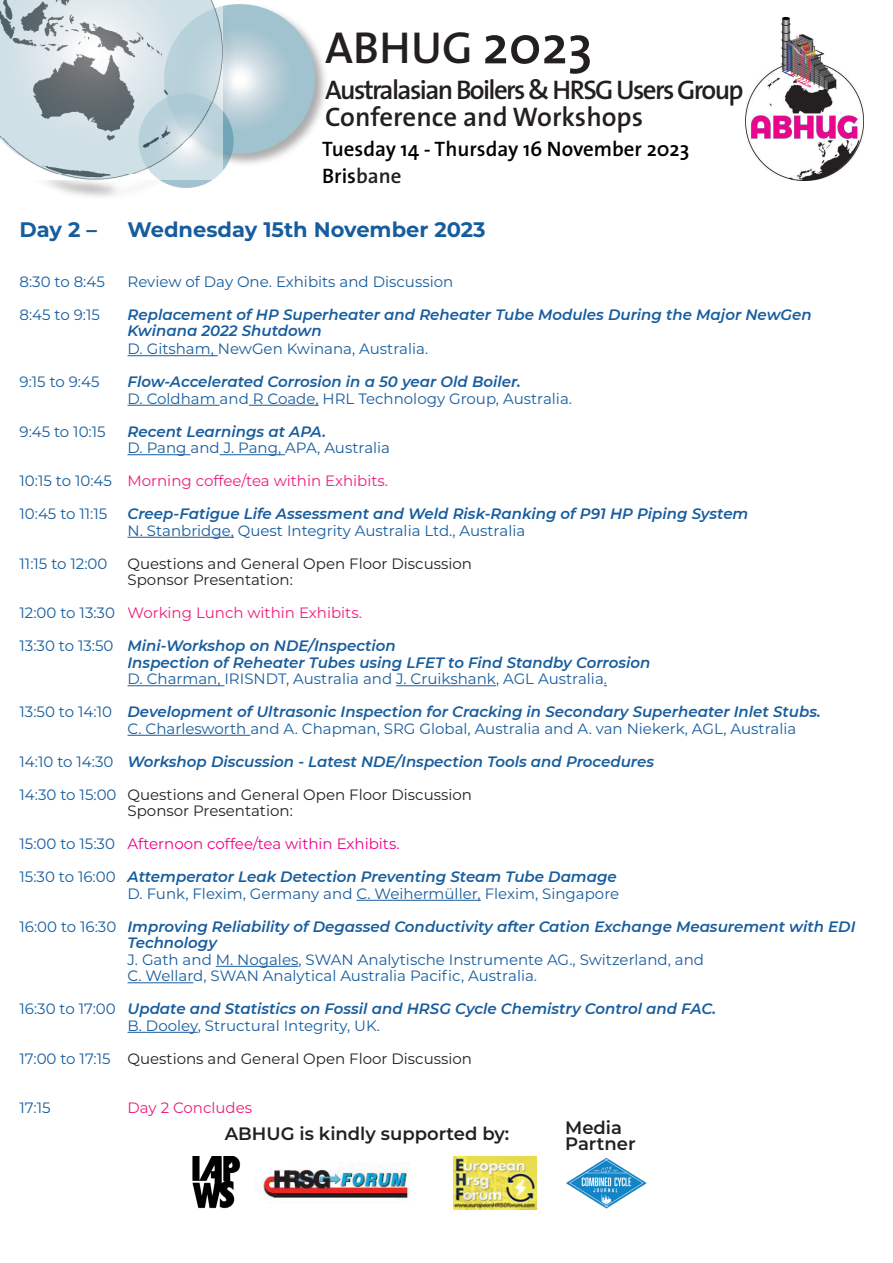
<style>
.page{position:relative;width:893px;height:1263px;background:#fff}
.page>*{position:absolute;margin:0;border:0;box-sizing:border-box;transform-origin:0 0}
.t1{font:600 45px "The Sans";letter-spacing:.005em;color:#231f20}
.t2{font:600 27px "The Sans";letter-spacing:-.06em;color:#231f20}
.t3{font:600 27px "The Sans";color:#231f20}
.t4{font:600 21px "The Sans";color:#000}
.Table_Symbol_MC3{font:700 21px "Montserrat";color:#175d9e}
._1_body{font:600 18px/16.2px "Montserrat";color:#231f20}
.Table_Symbol_MC3-2{font:italic 600 15px "Montserrat";color:#175d9e}
.Table_Symbol_MC3-3{font:15px "Montserrat";color:#175d9e}
.Table_Symbol_MC3-4{font:15px "Montserrat";color:#231f20}
.Table_Symbol_MC3-5{font:15px "Montserrat";color:#ee1e7b}
.Table_Symbol_MC3-6{font:15px "Montserrat";color:#ed028c}
.s1{font-size:54px}
.s2{color:#231f20}
.s3{color:#175d9e}
.s4{font-weight:400;font-style:normal}
</style>
<div class="page">
<div style="left:162px;top:2px;width:167px;height:166px;background:#231f20;opacity:.75"></div>
<svg style="left:164px;top:4px;width:151px;height:150px;background:#afcbd5"></svg>
<div style="left:0;top:0;width:236px;height:201px;background:#231f20;opacity:.75"></div>
<div style="left:0;top:0;width:232px;height:189px;background:#fff;opacity:.93"></div>
<img style="left:0;top:0;width:223px;height:180px">
<img style="left:745px;top:18px;width:119px;height:163px">
<hr style="left:128px;top:355px;width:90px;height:1px;background:#175d9e">
<hr style="left:128px;top:405px;width:92px;height:1px;background:#175d9e">
<hr style="left:249px;top:405px;width:70px;height:1px;background:#175d9e">
<hr style="left:128px;top:454px;width:63px;height:1px;background:#175d9e">
<hr style="left:220px;top:454px;width:65px;height:1px;background:#175d9e">
<hr style="left:128px;top:537px;width:106px;height:1px;background:#175d9e">
<hr style="left:128px;top:685px;width:96px;height:1px;background:#175d9e">
<hr style="left:396px;top:685px;width:100px;height:1px;background:#175d9e">
<hr style="left:128px;top:735px;width:122px;height:1px;background:#175d9e">
<hr style="left:356px;top:900px;width:125px;height:1px;background:#175d9e">
<hr style="left:216px;top:966px;width:82px;height:1px;background:#175d9e">
<hr style="left:128px;top:982px;width:65px;height:1px;background:#175d9e">
<hr style="left:128px;top:1032px;width:70px;height:1px;background:#175d9e">
<img style="left:192px;top:1157px;width:49px;height:52px">
<img style="left:257px;top:1163px;width:153px;height:41px">
<img style="left:453px;top:1157px;width:83px;height:53px">
<img style="left:566px;top:1157px;width:81px;height:52px">
<p class="t1" style="left:325px;top:11px;width:269px">ABHUG <span class="s1">2023</span></p>
<p class="t2" style="left:325px;top:68px;width:420px">Australasian Boilers &amp; HRSG Users Group</p>
<p class="t3" style="left:325px;top:95px;width:319px">Conference and Workshops</p>
<p class="t4" style="left:322px;top:132px;width:369px">Tuesday 14 - Thursday 16 November 2023</p>
<p class="t4" style="left:322px;top:159px;width:81px">Bris<span class="s2">bane</span></p>
<p class="Table_Symbol_MC3" style="left:20px;top:215px;width:79px">Day 2 –</p>
<p class="Table_Symbol_MC3" style="left:128px;top:215px;width:360px">Wednesday 15th November 2023</p>
<p class="Table_Symbol_MC3-3" style="left:20px;top:271px;width:87px">8:30 to 8:45</p>
<p class="Table_Symbol_MC3-3" style="left:128px;top:271px;width:327px">Review of Day One. Exhibits and Discussion</p>
<p class="Table_Symbol_MC3-3" style="left:20px;top:304px;width:82px">8:45 to 9:15</p>
<p class="Table_Symbol_MC3-2" style="left:128px;top:304px;width:686px">Replacement of HP Superheater and Reheater Tube Modules During the Major NewGen</p>
<p class="Table_Symbol_MC3-2" style="left:128px;top:320px;width:196px">Kwinana 2022 Shutdown</p>
<p class="Table_Symbol_MC3-3" style="left:128px;top:339px;width:302px">D. Gitsham, NewGen Kwinana, Australia.</p>
<p class="Table_Symbol_MC3-3" style="left:20px;top:372px;width:81px">9:15 to 9:45</p>
<p class="Table_Symbol_MC3-2" style="left:128px;top:371px;width:395px">Flow-Accelerated Corrosion in a 50 year Old Boiler.</p>
<p class="Table_Symbol_MC3-3" style="left:128px;top:388px;width:446px">D. Coldham and R Coade, HRL Technology Group, Australia.</p>
<p class="Table_Symbol_MC3-3" style="left:20px;top:421px;width:88px">9:45 to 10:15</p>
<p class="Table_Symbol_MC3-2" style="left:128px;top:421px;width:200px">Recent Learnings at APA.</p>
<p class="Table_Symbol_MC3-3" style="left:128px;top:438px;width:264px">D. Pang and J. Pang, APA, Australia</p>
<p class="Table_Symbol_MC3-5" style="left:20px;top:471px;width:370px"><span class="s3">10:15 to 10:45</span> Morning coffee/tea within Exhibits.</p>
<p class="Table_Symbol_MC3-3" style="left:20px;top:504px;width:89px">10:45 to 11:15</p>
<p class="Table_Symbol_MC3-2" style="left:128px;top:503px;width:622px">Creep-Fatigue Life Assessment and Weld Risk-Ranking of P91 HP Piping System</p>
<p class="Table_Symbol_MC3-3" style="left:128px;top:520px;width:399px">N. Stanbridge, Quest Integrity Australia Ltd., Australia</p>
<p class="Table_Symbol_MC3-3" style="left:20px;top:553px;width:89px">11:15 to 12:00</p>
<p class="Table_Symbol_MC3-4" style="left:128px;top:553px;width:346px">Questions and General Open Floor Discussion</p>
<p class="Table_Symbol_MC3-4" style="left:128px;top:570px;width:167px">Sponsor Presentation:</p>
<p class="Table_Symbol_MC3-5" style="left:20px;top:603px;width:344px"><span class="s3">12:00 to 13:30</span> Working Lunch within Exhibits.</p>
<p class="Table_Symbol_MC3-2" style="left:20px;top:635px;width:378px"><span class="s4">13:30 to 13:50</span> Mini-Workshop on NDE/Inspection</p>
<p class="Table_Symbol_MC3-2" style="left:128px;top:652px;width:524px">Inspection of Reheater Tubes using LFET to Find Standby Corrosion</p>
<p class="Table_Symbol_MC3-3" style="left:128px;top:669px;width:481px">D. Charman, IRISNDT, Australia and J. Cruikshank, AGL Australia.</p>
<p class="Table_Symbol_MC3-2" style="left:20px;top:701px;width:803px"><span class="s4">13:50 to 14:10</span> Development of Ultrasonic Inspection for Cracking in Secondary Superheater Inlet Stubs.</p>
<p class="Table_Symbol_MC3-3" style="left:128px;top:718px;width:670px">C. Charlesworth and A. Chapman, SRG Global, Australia and A. van Niekerk, AGL, Australia</p>
<p class="Table_Symbol_MC3-2" style="left:20px;top:751px;width:636px"><span class="s4">14:10 to 14:30</span> Workshop Discussion - Latest NDE/Inspection Tools and Procedures</p>
<p class="Table_Symbol_MC3-4" style="left:20px;top:784px;width:454px"><span class="s3">14:30 to 15:00</span> Questions and General Open Floor Discussion</p>
<p class="Table_Symbol_MC3-4" style="left:128px;top:801px;width:167px">Sponsor Presentation:</p>
<p class="Table_Symbol_MC3-6" style="left:20px;top:834px;width:381px"><span class="s3">15:00 to 15:30</span> Afternoon coffee/tea within Exhibits.</p>
<p class="Table_Symbol_MC3-2" style="left:20px;top:866px;width:599px"><span class="s4">15:30 to 16:00</span> Attemperator Leak Detection Preventing Steam Tube Damage</p>
<p class="Table_Symbol_MC3-3" style="left:128px;top:883px;width:493px">D. Funk, Flexim, Germany and C. Weihermüller, Flexim, Singapore</p>
<p class="Table_Symbol_MC3-2" style="left:20px;top:916px;width:837px"><span class="s4">16:00 to 16:30</span> Improving Reliability of Degassed Conductivity after Cation Exchange Measurement with EDI</p>
<p class="Table_Symbol_MC3-2" style="left:128px;top:932px;width:91px">Technology</p>
<p class="Table_Symbol_MC3-3" style="left:128px;top:949px;width:578px">J. Gath and M. Nogales, SWAN Analytische Instrumente AG., Switzerland, and</p>
<p class="Table_Symbol_MC3-3" style="left:128px;top:966px;width:411px">C. Wellard, SWAN Analytical Australia Pacific, Australia.</p>
<p class="Table_Symbol_MC3-2" style="left:20px;top:998px;width:698px"><span class="s4">16:30 to 17:00</span> Update and Statistics on Fossil and HRSG Cycle Chemistry Control and FAC.</p>
<p class="Table_Symbol_MC3-3" style="left:128px;top:1015px;width:254px">B. Dooley, Structural Integrity, UK.</p>
<p class="Table_Symbol_MC3-4" style="left:20px;top:1048px;width:454px"><span class="s3">17:00 to 17:15</span> Questions and General Open Floor Discussion</p>
<p class="Table_Symbol_MC3-3" style="left:20px;top:1098px;width:33px">17:15</p>
<p class="Table_Symbol_MC3-5" style="left:128px;top:1098px;width:126px">Day 2 Concludes</p>
<p class="_1_body" style="left:225px;top:1125px;width:286px">ABHUG is kindly supported by:</p>
<p class="_1_body" style="left:565px;top:1118px;width:72px">Media<br>Partner</p>
</div>
